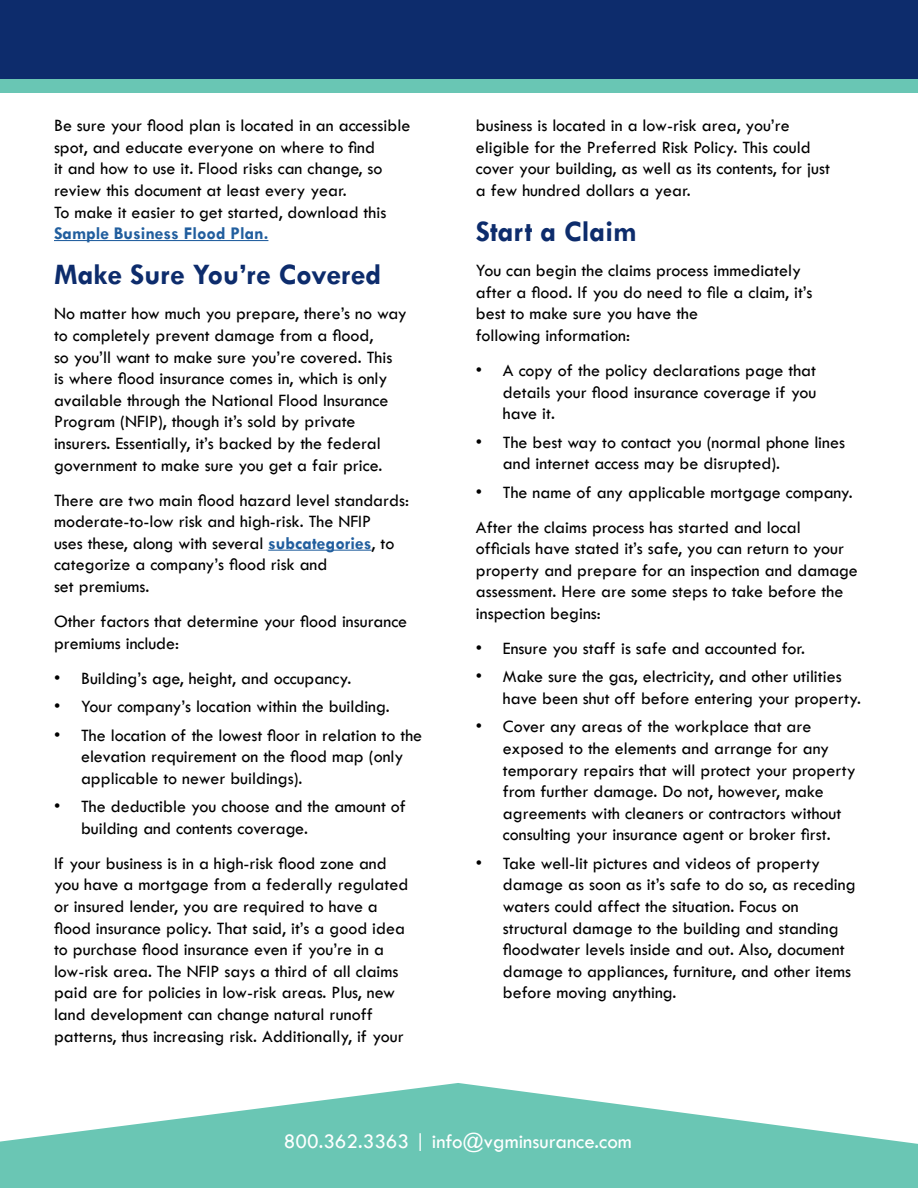
<style>
.page{position:relative;width:918px;height:1188px;background:#fff}
.page>*{position:absolute;margin:0;border:0;box-sizing:border-box;transform-origin:0 0}
.t1{font:700 30px "Tw Cen";color:#0d2c6c}
.t2{font:21px "Tw Cen";color:#fff}
.t3{font:18px/21.6px "Tw Cen";color:#000}
.t4{font:700 18px "Tw Cen";color:#215e9e}
.s1{font-weight:700;color:#215e9e}
</style>
<div class="page">
<svg style="left:0;top:1083px;width:918px;height:105px;fill:#6ac6b4"></svg>
<div style="left:0;top:0;width:918px;height:92px;background:#69c6b4"></div>
<div style="left:0;top:0;width:918px;height:79px;background:#0d2c6c"></div>
<hr style="left:54px;top:240px;width:214px;height:1px;background:#215e9e">
<hr style="left:268px;top:550px;width:104px;height:1px;background:#215e9e">
<p class="t3" style="left:54px;top:115px;width:358px">Be sure your flood plan is located in an accessible spot, and educate everyone on where to find<br>it and how to use it. Flood risks can change, so review this document at least every year.<br>To make it easier to get started, download this</p>
<p class="t4" style="left:54px;top:223px;width:216px">Sample Business Flood Plan.</p>
<h1 class="t1" style="left:54px;top:257px;width:329px">Make Sure You’re Covered</h1>
<p class="t3" style="left:54px;top:303px;width:354px">No matter how much you prepare, there’s no way to completely prevent damage from a flood,<br>so you’ll want to make sure you’re covered. This<br>is where flood insurance comes in, which is only available through the National Flood Insurance Program (NFIP), though it’s sold by private insurers. Essentially, it’s backed by the federal government to make sure you get a fair price.</p>
<p class="t3" style="left:54px;top:489px;width:357px">There are two main flood hazard level standards: moderate-to-low risk and high-risk. The NFIP<br>uses these, along with several <span class="s1">subcategories</span>, to categorize a company’s flood risk and<br>set premiums.</p>
<p class="t3" style="left:54px;top:611px;width:355px">Other factors that determine your flood insurance premiums include:</p>
<p class="t3" style="left:54px;top:667px;width:299px">• Building’s age, height, and occupancy.</p>
<p class="t3" style="left:54px;top:696px;width:337px">• Your company’s location within the building.</p>
<p class="t3" style="left:81px;top:724px;width:343px;text-indent:-27px">• The location of the lowest floor in relation to the elevation requirement on the flood map (only applicable to newer buildings).</p>
<p class="t3" style="left:81px;top:796px;width:326px;text-indent:-27px">• The deductible you choose and the amount of building and contents coverage.</p>
<p class="t3" style="left:54px;top:852px;width:356px">If your business is in a high-risk flood zone and you have a mortgage from a federally regulated or insured lender, you are required to have a flood insurance policy. That said, it’s a good idea to purchase flood insurance even if you’re in a low-risk area. The NFIP says a third of all claims paid are for policies in low-risk areas. Plus, new land development can change natural runoff patterns, thus increasing risk. Additionally, if your</p>
<p class="t3" style="left:476px;top:115px;width:356px">business is located in a low-risk area, you’re eligible for the Preferred Risk Policy. This could cover your building, as well as its contents, for just a few hundred dollars a year.</p>
<h1 class="t1" style="left:476px;top:214px;width:163px">Start a Claim</h1>
<p class="t3" style="left:476px;top:260px;width:338px">You can begin the claims process immediately after a flood. If you do need to file a claim, it’s best to make sure you have the<br>following information:</p>
<p class="t3" style="left:503px;top:359px;width:315px;text-align:justify;text-indent:-27px">• A copy of the policy declarations page that details your flood insurance coverage if you have it.</p>
<p class="t3" style="left:503px;top:431px;width:344px;text-indent:-27px">• The best way to contact you (normal phone lines and internet access may be disrupted).</p>
<p class="t3" style="left:476px;top:474px;width:378px;line-height:35.1px">• The name of any applicable mortgage company.<br>After the claims process has started and local</p>
<p class="t3" style="left:476px;top:538px;width:383px">officials have stated it’s safe, you can return to your property and prepare for an inspection and damage assessment. Here are some steps to take before the inspection begins:</p>
<p class="t3" style="left:476px;top:638px;width:331px">• Ensure you staff is safe and accounted for.</p>
<p class="t3" style="left:503px;top:666px;width:360px;text-indent:-27px">• Make sure the gas, electricity, and other utilities have been shut off before entering your property.</p>
<p class="t3" style="left:503px;top:716px;width:354px;text-indent:-27px">• Cover any areas of the workplace that are exposed to the elements and arrange for any temporary repairs that will protect your property from further damage. Do not, however, make agreements with cleaners or contractors without consulting your insurance agent or broker first.</p>
<p class="t3" style="left:503px;top:852px;width:354px;text-indent:-27px">• Take well-lit pictures and videos of property damage as soon as it’s safe to do so, as receding waters could affect the situation. Focus on structural damage to the building and standing floodwater levels inside and out. Also, document damage to appliances, furniture, and other items before moving anything.</p>
<p class="t2" style="left:284px;top:1128px;width:349px">800.362.3363 | info@vgminsurance.com</p>
</div>
